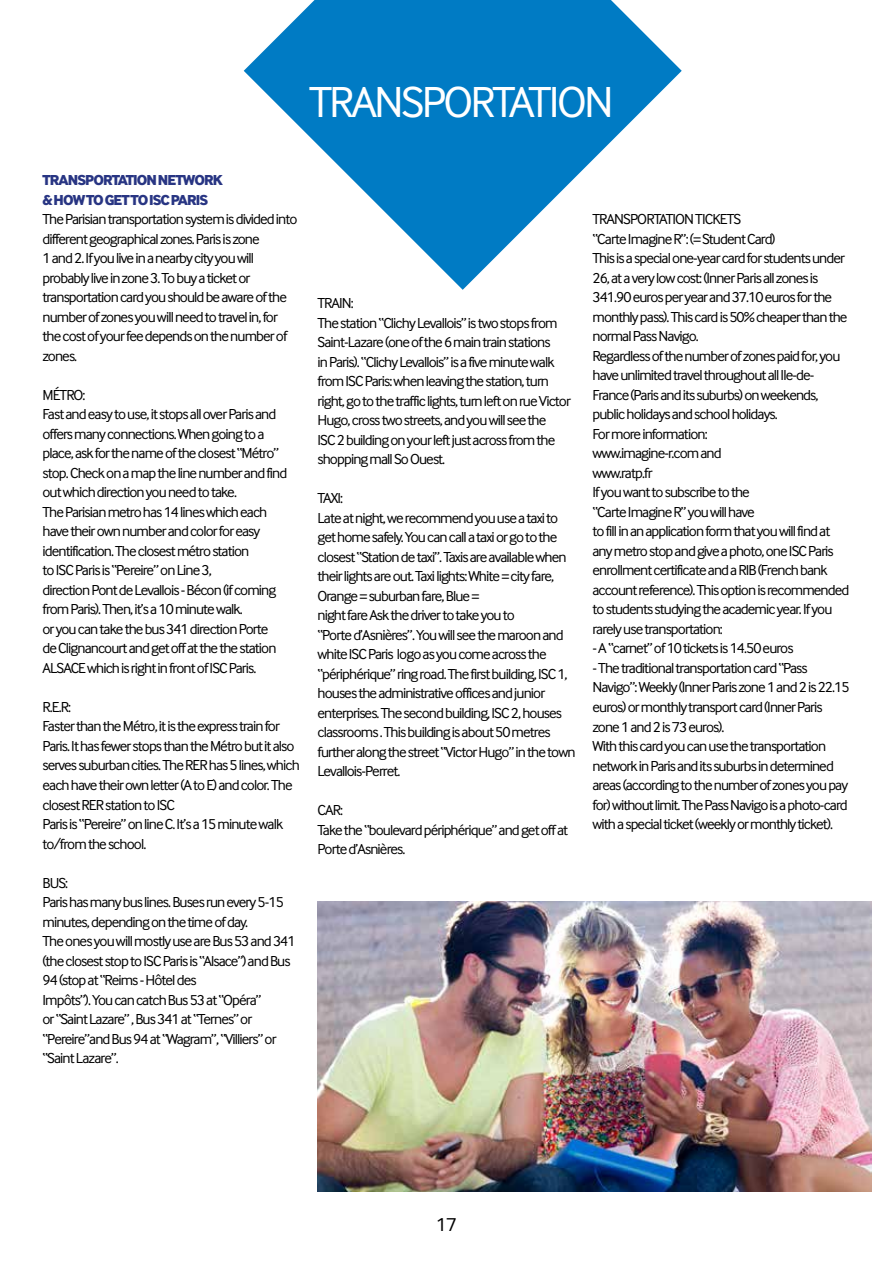
<style>
.page{position:relative;width:893px;height:1263px;background:#fff}
.page>*{position:absolute;margin:0;border:0;box-sizing:border-box;transform-origin:0 0}
.t1{font:45px "Inter Face";letter-spacing:-.06em;color:#fff}
.t2{font:19.5px "Inter Face";color:#000}
.t3{font:15px/19.5px "Inter Face";letter-spacing:-.06em;color:#000}
.t4{font:800 15px/19.5px "Inter Face";letter-spacing:-.06em;color:#283583}
</style>
<div class="page">
<svg style="left:244px;top:0;width:438px;height:290px;fill:#007bc4"></svg>
<img style="left:317px;top:901px;width:555px;height:291px">
<h1 class="t1" style="left:309px;top:77px;width:306px">TRANSPORTATION</h1>
<p class="t4" style="left:43px;top:170px;width:182px">TRANSPORTATION NETWORK &amp; HOW TO GET TO ISC PARIS</p>
<p class="t3" style="left:43px;top:210px;width:256px">The Parisian transportation system is divided into different geographical zones. Paris is zone<br>1 and 2. If you live in a nearby city you will probably live in zone 3. To buy a ticket or transportation card you should be aware of the number of zones you will need to travel in, for the cost of your fee depends on the number of zones.</p>
<p class="t3" style="left:43px;top:385px;width:246px">MÉTRO:<br>Fast and easy to use, it stops all over Paris and offers many connections. When going to a place, ask for the name of the closest “Métro” stop. Check on a map the line number and find out which direction you need to take.<br>The Parisian metro has 14 lines which each have their own number and color for easy identification. The closest métro station<br>to ISC Paris is “Pereire” on Line 3,<br>direction Pont de Levallois - Bécon (if coming from Paris). Then, it’s a 10 minute walk.<br>or you can take the bus 341 direction Porte<br>de Clignancourt and get off at the the station ALSACE which is right in front of ISC Paris.</p>
<p class="t3" style="left:43px;top:697px;width:259px">R.E.R:<br>Faster than the Métro, it is the express train for Paris. It has fewer stops than the Métro but it also serves suburban cities. The RER has 5 lines, which each have their own letter (A to E) and color. The closest RER station to ISC<br>Paris is “Pereire” on line C. It’s a 15 minute walk to/from the school.</p>
<p class="t3" style="left:43px;top:873px;width:254px">BUS:<br>Paris has many bus lines. Buses run every 5-15 minutes, depending on the time of day.<br>The ones you will mostly use are Bus 53 and 341 (the closest stop to ISC Paris is “Alsace”) and Bus 94 (stop at “Reims - Hôtel des<br>Impôts”). You can catch Bus 53 at “Opéra”<br>or “Saint Lazare” , Bus 341 at “Ternes” or “Pereire”and Bus 94 at “Wagram”, “Villiers” or “Saint Lazare”.</p>
<p class="t3" style="left:317px;top:294px;width:255px">TRAIN:<br>The station “Clichy Levallois” is two stops from Saint-Lazare (one of the 6 main train stations<br>in Paris). “Clichy Levallois” is a five minute walk from ISC Paris: when leaving the station, turn right, go to the traffic lights, turn left on rue Victor Hugo, cross two streets, and you will see the<br>ISC 2 building on your left just across from the shopping mall So Ouest.</p>
<p class="t3" style="left:317px;top:489px;width:259px">TAXI:<br>Late at night, we recommend you use a taxi to get home safely. You can call a taxi or go to the closest “Station de taxi”. Taxis are available when their lights are out. Taxi lights: White = city fare, Orange = suburban fare, Blue =<br>night fare Ask the driver to take you to<br>“Porte d’Asnières”. You will see the maroon and white ISC Paris logo as you come across the “périphérique” ring road. The first building, ISC 1, houses the administrative offices and junior enterprises. The second building, ISC 2, houses classrooms . This building is about 50 metres further along the street “Victor Hugo” in the town Levallois-Perret.</p>
<p class="t3" style="left:317px;top:801px;width:252px">CAR:<br>Take the “boulevard périphérique” and get off at<br>Porte d’Asnières.</p>
<p class="t3" style="left:592px;top:210px;width:258px">TRANSPORTATION TICKETS<br>“Carte Imagine R”: (= Student Card)<br>This is a special one-year card for students under 26, at a very low cost: (Inner Paris all zones is 341.90 euros per year and 37.10 euros for the monthly pass). This card is 50% cheaper than the normal Pass Navigo.<br>Regardless of the number of zones paid for, you have unlimited travel throughout all Ile-de-France (Paris and its suburbs) on weekends, public holidays and school holidays.<br>For more information:<br>www.imagine-r.com and<br>www.ratp.fr<br>If you want to subscribe to the<br>“Carte Imagine R” you will have<br>to fill in an application form that you will find at any metro stop and give a photo, one ISC Paris enrollment certificate and a RIB (French bank account reference). This option is recommended to students studying the academic year. If you rarely use transportation:</p>
<p class="t3" style="left:592px;top:639px;width:203px">- A “carnet” of 10 tickets is 14.50 euros</p>
<p class="t3" style="left:592px;top:658px;width:259px">- The traditional transportation card “Pass Navigo”: Weekly (Inner Paris zone 1 and 2 is 22.15 euros) or monthly transport card (Inner Paris zone 1 and 2 is 73 euros).<br>With this card you can use the transportation network in Paris and its suburbs in determined areas (according to the number of zones you pay for) without limit. The Pass Navigo is a photo-card with a special ticket (weekly or monthly ticket).</p>
<h2 class="t2" style="left:436px;top:1214px;width:22px">17</h2>
</div>
